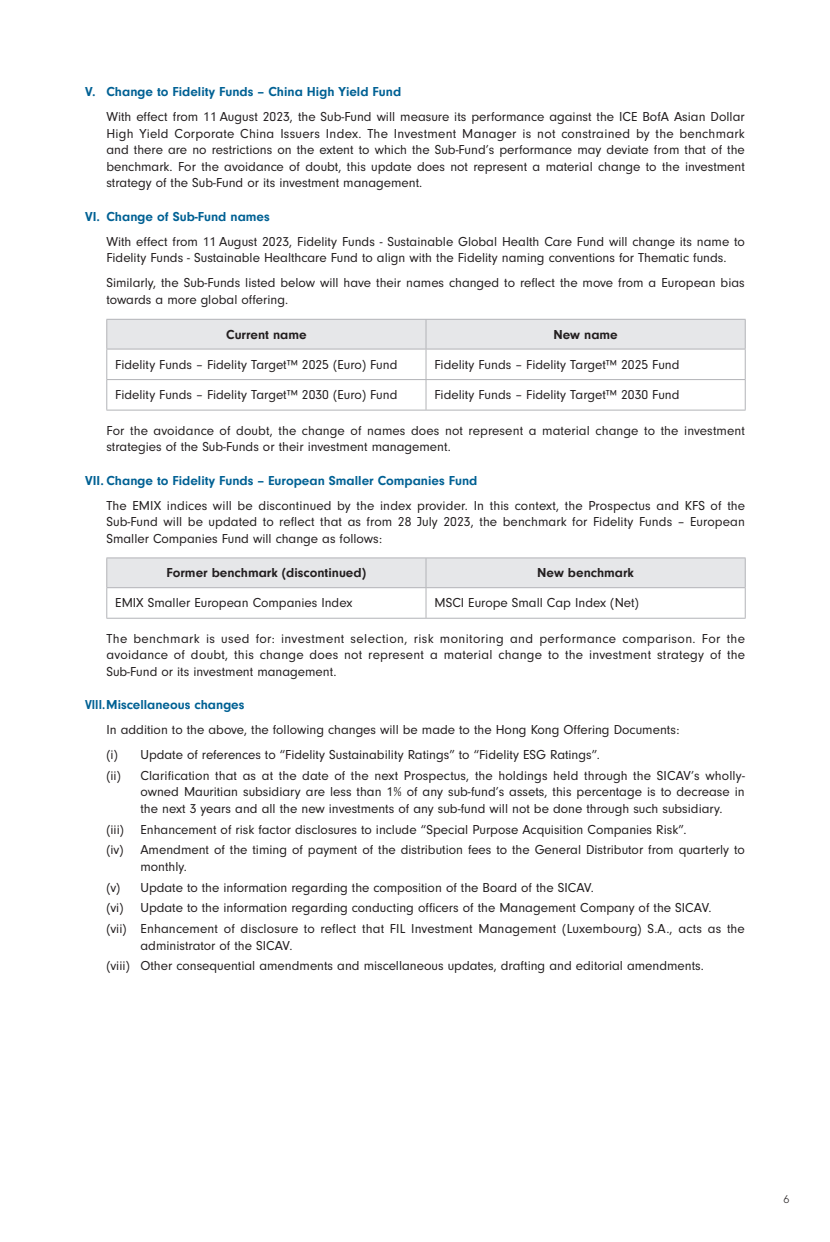
<style>
.page{position:relative;width:830px;height:1242px;background:#fff}
.page>*{position:absolute;margin:0;border:0;box-sizing:border-box;transform-origin:0 0}
.t1{font:13.5px/16.5px "Neuzeit Gro";color:#231f20}
.t2{font:700 13.5px "Neuzeit Gro";color:#016194}
.t3{font:700 13.5px "Neuzeit Gro";color:#231f20}
.t4{font:700 13.5px "Neuzeit Gro";color:#016194;scale:.9 1}
.t5{font:300 12px "Neuzeit Gro";color:#231f20}
</style>
<div class="page">
<svg style="left:106px;top:319px;width:639px;height:30px;background:#e3e4e6"></svg>
<hr style="left:106px;top:349px;width:320px;height:1px;background:#b2b3b7">
<hr style="left:106px;top:349px;width:1px;height:30px;background:#b2b3b7">
<hr style="left:426px;top:349px;width:319px;height:1px;background:#b2b3b7">
<hr style="left:425px;top:349px;width:1px;height:30px;background:#b2b3b7">
<hr style="left:106px;top:379px;width:320px;height:1px;background:#b2b3b7">
<hr style="left:106px;top:380px;width:1px;height:30px;background:#b2b3b7">
<hr style="left:426px;top:379px;width:319px;height:1px;background:#b2b3b7">
<hr style="left:425px;top:380px;width:1px;height:30px;background:#b2b3b7">
<hr style="left:744px;top:349px;width:1px;height:30px;background:#b2b3b7">
<hr style="left:744px;top:380px;width:1px;height:30px;background:#b2b3b7">
<hr style="left:106px;top:410px;width:320px;height:1px;background:#b2b3b7">
<hr style="left:426px;top:410px;width:319px;height:1px;background:#b2b3b7">
<hr style="left:106px;top:557px;width:320px;height:1px;background:#b2b3b7">
<hr style="left:426px;top:557px;width:319px;height:1px;background:#b2b3b7">
<div style="left:106px;top:558px;width:639px;height:29px;background:#e6e7e9"></div>
<hr style="left:106px;top:587px;width:320px;height:1px;background:#b2b3b7">
<hr style="left:106px;top:588px;width:1px;height:30px;background:#b2b3b7">
<hr style="left:426px;top:587px;width:319px;height:1px;background:#b2b3b7">
<hr style="left:425px;top:588px;width:1px;height:30px;background:#b2b3b7">
<hr style="left:106px;top:618px;width:320px;height:1px;background:#b2b3b7">
<hr style="left:426px;top:618px;width:319px;height:1px;background:#b2b3b7">
<hr style="left:744px;top:588px;width:1px;height:30px;background:#b2b3b7">
<p class="t2" style="left:85px;top:84px;width:317px">V. Change to Fidelity Funds – China High Yield Fund</p>
<p class="t1" style="left:106px;top:109px;width:639px;text-align:justify">With effect from 11 August 2023, the Sub-Fund will measure its performance against the ICE BofA Asian Dollar High Yield Corporate China Issuers Index. The Investment Manager is not constrained by the benchmark and there are no restrictions on the extent to which the Sub-Fund’s performance may deviate from that of the benchmark. For the avoidance of doubt, this update does not represent a material change to the investment strategy of the Sub-Fund or its investment management.</p>
<p class="t2" style="left:85px;top:209px;width:186px">VI. Change of Sub-Fund names</p>
<p class="t1" style="left:106px;top:233px;width:639px">With effect from 11 August 2023, Fidelity Funds - Sustainable Global Health Care Fund will change its name to<br>Fidelity Funds - Sustainable Healthcare Fund to align with the Fidelity naming conventions for Thematic funds.</p>
<p class="t1" style="left:106px;top:275px;width:639px">Similarly, the Sub-Funds listed below will have their names changed to reflect the move from a European bias towards a more global offering.</p>
<p class="t3" style="left:226px;top:327px;width:82px">Current name</p>
<p class="t3" style="left:553px;top:327px;width:66px">New name</p>
<p class="t1" style="left:115px;top:356px;width:283px">Fidelity Funds – Fidelity Target™ 2025 (Euro) Fund</p>
<p class="t1" style="left:434px;top:356px;width:246px">Fidelity Funds – Fidelity Target™ 2025 Fund</p>
<p class="t1" style="left:115px;top:387px;width:283px">Fidelity Funds – Fidelity Target™ 2030 (Euro) Fund</p>
<p class="t1" style="left:434px;top:387px;width:246px">Fidelity Funds – Fidelity Target™ 2030 Fund</p>
<p class="t1" style="left:106px;top:422px;width:639px">For the avoidance of doubt, the change of names does not represent a material change to the investment strategies of the Sub-Funds or their investment management.</p>
<p class="t2" style="left:85px;top:472px;width:393px">VII. Change to Fidelity Funds – European Smaller Companies Fund</p>
<p class="t1" style="left:106px;top:497px;width:640px;text-align:justify">The EMIX indices will be discontinued by the index provider. In this context, the Prospectus and KFS of the Sub-Fund will be updated to reflect that as from 28 July 2023, the benchmark for Fidelity Funds – European Smaller Companies Fund will change as follows:</p>
<p class="t3" style="left:166px;top:565px;width:201px">Former benchmark (discontinued)</p>
<p class="t3" style="left:537px;top:565px;width:98px">New benchmark</p>
<p class="t1" style="left:115px;top:595px;width:238px">EMIX Smaller European Companies Index</p>
<p class="t1" style="left:434px;top:595px;width:206px">MSCI Europe Small Cap Index (Net)</p>
<p class="t1" style="left:106px;top:630px;width:640px;text-align:justify">The benchmark is used for: investment selection, risk monitoring and performance comparison. For the avoidance of doubt, this change does not represent a material change to the investment strategy of the Sub-Fund or its investment management.</p>
<p class="t4" style="left:85px;top:697px;width:178px">VIII.Miscellaneous changes</p>
<p class="t1" style="left:106px;top:717px;width:574px;line-height:25px">In addition to the above, the following changes will be made to the Hong Kong Offering Documents: (i) Update of references to “Fidelity Sustainability Ratings” to “Fidelity ESG Ratings”.</p>
<p class="t1" style="left:140px;top:767px;width:605px;text-align:justify;text-indent:-34px">(ii) Clarification that as at the date of the next Prospectus, the holdings held through the SICAV’s wholly&shy;owned Mauritian subsidiary are less than 1% of any sub-fund’s assets, this percentage is to decrease in the next 3 years and all the new investments of any sub-fund will not be done through such subsidiary.</p>
<p class="t1" style="left:106px;top:819px;width:639px;line-height:20.7px">(iii) Enhancement of risk factor disclosures to include “Special Purpose Acquisition Companies Risk”.<br>(iv) Amendment of the timing of payment of the distribution fees to the General Distributor from quarterly to</p>
<p class="t1" style="left:106px;top:856px;width:639px;line-height:20.7px;text-indent:34px">monthly.<br>(v) Update to the information regarding the composition of the Board of the SICAV.<br>(vi) Update to the information regarding conducting officers of the Management Company of the SICAV.<br>(vii) Enhancement of disclosure to reflect that FIL Investment Management (Luxembourg) S.A., acts as the</p>
<p class="t1" style="left:106px;top:935px;width:599px;line-height:20.7px;text-indent:34px">administrator of the SICAV.<br>(viii) Other consequential amendments and miscellaneous updates, drafting and editorial amendments.</p>
<p class="t5" style="left:783px;top:1192px;width:7px">6</p>
</div>
